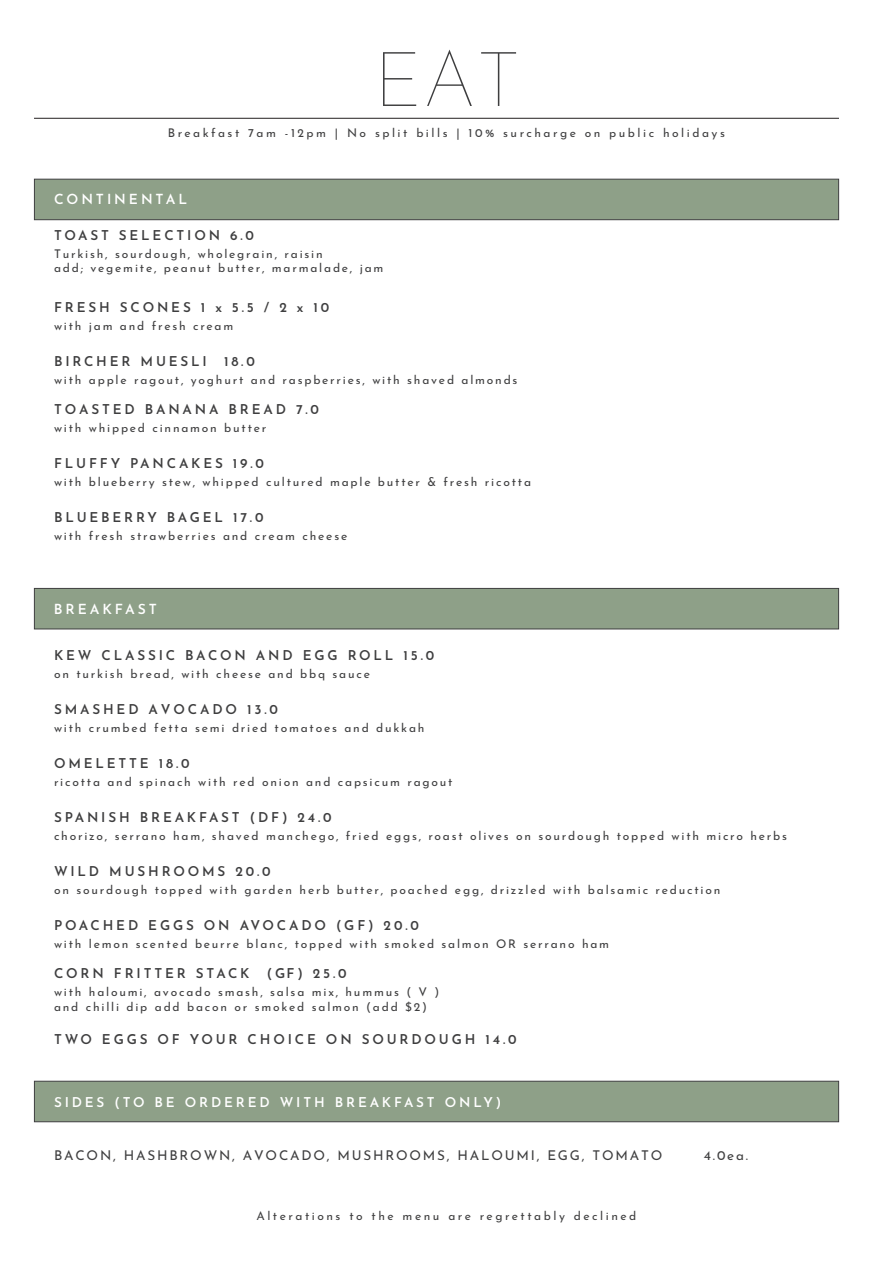
<style>
.page{position:relative;width:893px;height:1263px;background:#fff}
.page>*{position:absolute;margin:0;border:0;box-sizing:border-box;transform-origin:0 0}
.t1{font:100 76.65px "Josefin Sans";color:#3e3e3f}
.t2{font:600 13.95px "Josefin Sans";letter-spacing:.21em;color:#fff}
.t3{font:600 13.5px "Josefin Sans";letter-spacing:.21em;color:#3e3e3f}
.t4{font:13.5px "Josefin Sans";letter-spacing:.135em;color:#3e3e3f}
.t5{font:600 13.5px "Josefin Sans";letter-spacing:.21em;color:#fff}
.t6{font:12px/14.4px "Josefin Sans";letter-spacing:.15em;color:#3e3e3f}
.t7{font:12px "Josefin Sans";letter-spacing:.21em;color:#3e3e3f}
</style>
<div class="page">
<hr style="left:34px;top:118px;width:805px;height:1px;background:#231f20">
<div style="left:34px;top:179px;width:805px;height:41px;background:#8ea088;border:1px solid #3e3e3f"></div>
<div style="left:34px;top:588px;width:805px;height:41px;background:#8ea088;border:1px solid #3e3e3f"></div>
<div style="left:34px;top:1081px;width:805px;height:41px;background:#8ea088;border:1px solid #3e3e3f"></div>
<h1 class="t1" style="left:374px;top:22px;width:148px">EAT</h1>
<p class="t7" style="left:168px;top:123px;width:559px">Breakfast 7am -12pm | No split bills | 10% surcharge on public holidays</p>
<p class="t2" style="left:54px;top:187px;width:135px">CONTINENTAL</p>
<p class="t3" style="left:54px;top:224px;width:201px">TOAST SELECTION 6.0</p>
<p class="t6" style="left:54px;top:245px;width:331px">Turkish, sourdough, wholegrain, raisin<br>add; vegemite, peanut butter, marmalade, jam</p>
<p class="t3" style="left:54px;top:296px;width:277px">FRESH SCONES 1 x 5.5 / 2 x 10</p>
<p class="t6" style="left:54px;top:317px;width:181px">with jam and fresh cream</p>
<p class="t3" style="left:54px;top:350px;width:154px">BIRCHER MUESLI</p>
<p class="t3" style="left:224px;top:350px;width:32px">18.0</p>
<p class="t6" style="left:54px;top:371px;width:465px">with apple ragout, yoghurt and raspberries, with shaved almonds</p>
<p class="t3" style="left:54px;top:398px;width:267px">TOASTED BANANA BREAD 7.0</p>
<p class="t6" style="left:54px;top:419px;width:214px">with whipped cinnamon butter</p>
<p class="t3" style="left:54px;top:452px;width:211px">FLUFFY PANCAKES 19.0</p>
<p class="t6" style="left:54px;top:473px;width:479px">with blueberry stew, whipped cultured maple butter &amp; fresh ricotta</p>
<p class="t3" style="left:54px;top:506px;width:211px">BLUEBERRY BAGEL 17.0</p>
<p class="t6" style="left:54px;top:527px;width:295px">with fresh strawberries and cream cheese</p>
<p class="t2" style="left:54px;top:597px;width:104px">BREAKFAST</p>
<p class="t3" style="left:54px;top:644px;width:382px">KEW CLASSIC BACON AND EGG ROLL 15.0</p>
<p class="t6" style="left:54px;top:665px;width:317px">on turkish bread, with cheese and bbq sauce</p>
<p class="t3" style="left:54px;top:698px;width:225px">SMASHED AVOCADO 13.0</p>
<p class="t6" style="left:54px;top:719px;width:372px">with crumbed fetta semi dried tomatoes and dukkah</p>
<p class="t3" style="left:54px;top:752px;width:137px">OMELETTE 18.0</p>
<p class="t6" style="left:54px;top:773px;width:400px">ricotta and spinach with red onion and capsicum ragout</p>
<p class="t3" style="left:54px;top:806px;width:279px">SPANISH BREAKFAST (DF) 24.0</p>
<p class="t6" style="left:54px;top:827px;width:734px">chorizo, serrano ham, shaved manchego, fried eggs, roast olives on sourdough topped with micro herbs</p>
<p class="t3" style="left:54px;top:860px;width:218px">WILD MUSHROOMS 20.0</p>
<p class="t6" style="left:54px;top:881px;width:668px">on sourdough topped with garden herb butter, poached egg, drizzled with balsamic reduction</p>
<p class="t3" style="left:54px;top:914px;width:366px">POACHED EGGS ON AVOCADO (GF) 20.0</p>
<p class="t6" style="left:54px;top:935px;width:557px">with lemon scented beurre blanc, topped with smoked salmon OR serrano ham</p>
<p class="t3" style="left:54px;top:962px;width:197px">CORN FRITTER STACK</p>
<p class="t3" style="left:267px;top:962px;width:82px">(GF) 25.0</p>
<p class="t6" style="left:54px;top:983px;width:387px">with haloumi, avocado smash, salsa mix, hummus ( V ) and chilli dip add bacon or smoked salmon (add $2)</p>
<p class="t3" style="left:54px;top:1028px;width:464px">TWO EGGS OF YOUR CHOICE ON SOURDOUGH 14.0</p>
<p class="t5" style="left:54px;top:1091px;width:449px">SIDES (TO BE ORDERED WITH BREAKFAST ONLY)</p>
<p class="t4" style="left:54px;top:1144px;width:610px">BACON, HASHBROWN, AVOCADO, MUSHROOMS, HALOUMI, EGG, TOMATO</p>
<p class="t4" style="left:704px;top:1144px;width:46px">4.0ea.</p>
<p class="t7" style="left:256px;top:1205px;width:381px">Alterations to the menu are regrettably declined</p>
</div>
